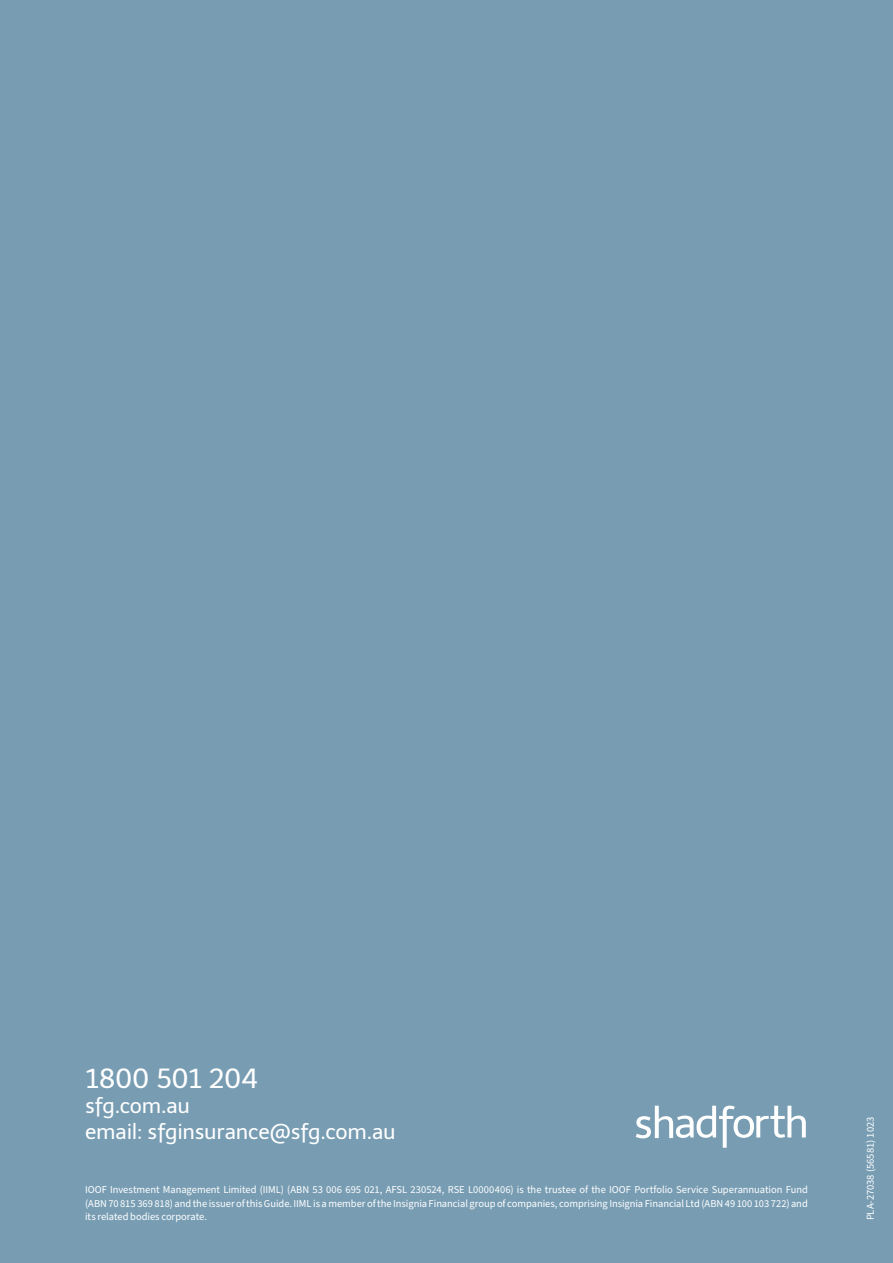
<style>
.page{position:relative;width:893px;height:1263px;background:#789db3}
.page>*{position:absolute;margin:0;border:0;box-sizing:border-box;transform-origin:0 0}
.t1{font:27px "Telex";letter-spacing:-.015em;color:#fff}
.t2{font:21px "Telex";letter-spacing:-.01em;color:#fff}
._00_Disclaimer{font:10.5px/13.5px "Source Sans Pro";letter-spacing:-.005em;color:#fff;text-align:justify}
._04_Job_Number{font:10.5px "Source Sans Pro";color:#fff}
</style>
<div class="page">
<svg style="left:636px;top:1106px;width:170px;height:42px"></svg>
<p class="t1" style="left:85px;top:1062px;width:175px">1800 501 204</p>
<p class="t2" style="left:85px;top:1093px;width:107px">sfg.com.au</p>
<p class="t2" style="left:85px;top:1119px;width:312px">email: sfginsurance@sfg.com.au</p>
<p class="_00_Disclaimer" style="left:85px;top:1183px;width:724px">IOOF Investment Management Limited (IIML) (ABN 53 006 695 021, AFSL 230524, RSE L0000406) is the trustee of the IOOF Portfolio Service Superannuation Fund (ABN 70 815 369 818) and the issuer of this Guide. IIML is a member of the Insignia Financial group of companies, comprising Insignia Financial Ltd (ABN 49 100 103 722) and its related bodies corporate.</p>
<p class="_04_Job_Number" style="left:863px;top:1220px;width:105px;rotate:-90deg">PLA-27038 (56581) 1023</p>
</div>
